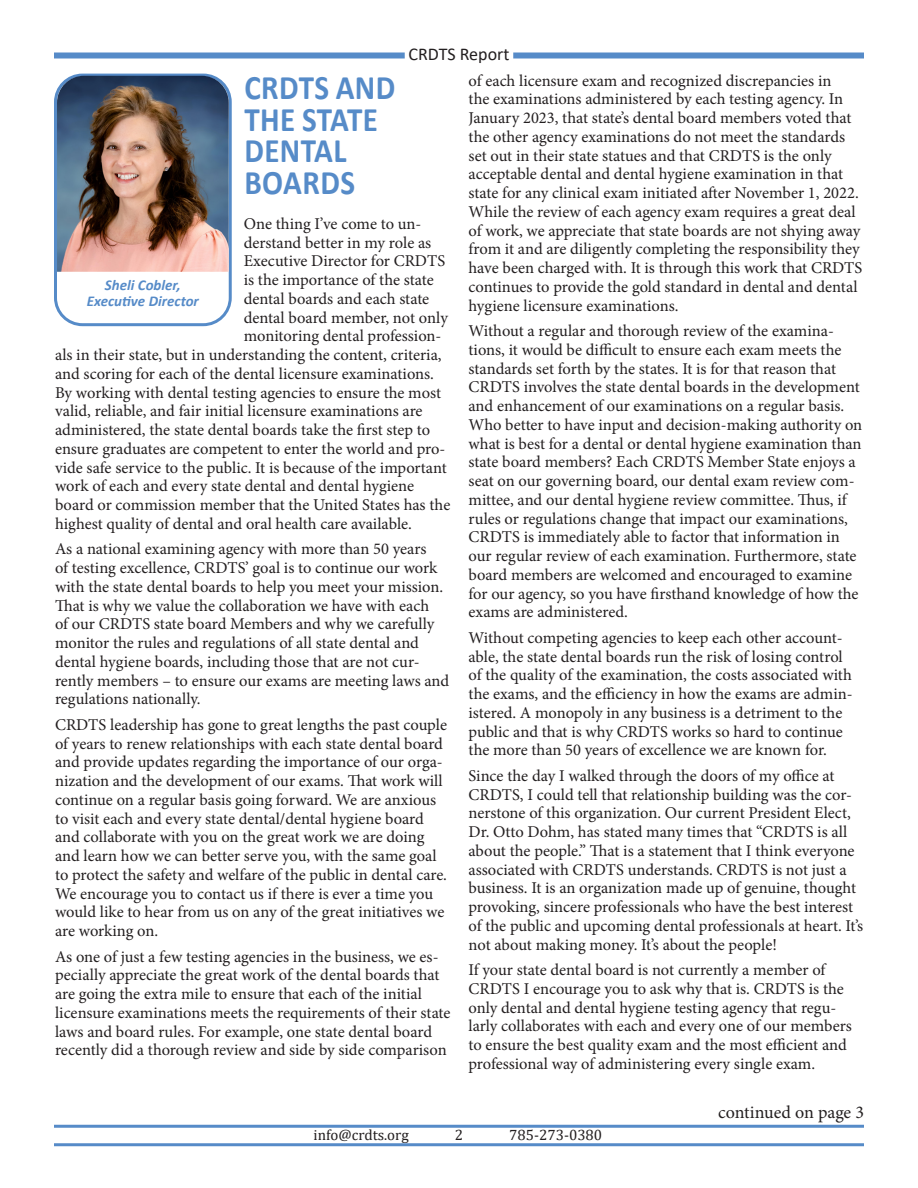
<style>
.page{position:relative;width:918px;height:1188px;background:#fff}
.page>*{position:absolute;margin:0;border:0;box-sizing:border-box;transform-origin:0 0}
.t1{font:700 34.5px/31.5px "Calibri";letter-spacing:.015em;color:#568bc8;scale:.9 1}
.t2{font:18px "Minion Pro";letter-spacing:-.005em;color:#231f20}
.t3{font:18px "Calibri";color:#231f20}
.t4{font:16.5px/18.8px "Minion Pro";letter-spacing:-.005em;color:#231f20}
.t5{font:italic 700 15px/16.5px "Calibri";color:#568bc8;text-align:center}
.t6{font:15px "Cambria";color:#231f20}
</style>
<div class="page">
<div style="left:54px;top:52px;width:810px;height:6px;background:#568bc8"></div>
<div style="left:405px;top:46px;width:108px;height:18px;background:#fff"></div>
<hr style="left:54px;top:1125px;width:810px;height:3px;background:#568bc8">
<hr style="left:54px;top:1143px;width:810px;height:3px;background:#568bc8">
<div style="left:54px;top:74px;width:178px;height:252px;border:3px solid #568bc8;border-radius:27px"></div>
<img style="left:57px;top:76px;width:172px;height:196px">
<p class="t3" style="left:409px;top:42px;width:102px">CRDTS Report</p>
<p class="t1" style="left:244px;top:72px;width:169px">CRDTS AND<br>THE STATE<br>DENTAL<br>BOARDS</p>
<p class="t4" style="left:244px;top:214px;width:179px">One thing I’ve come to un-</p>
<p class="t4" style="left:244px;top:233px;width:189px">derstand better in my role as</p>
<p class="t4" style="left:244px;top:252px;width:203px">Executive Director for CRDTS</p>
<p class="t4" style="left:244px;top:271px;width:192px">is the importance of the state</p>
<p class="t4" style="left:244px;top:289px;width:187px">dental boards and each state</p>
<p class="t4" style="left:244px;top:308px;width:206px">dental board member, not only</p>
<p class="t4" style="left:244px;top:327px;width:199px">monitoring dental profession-</p>
<p class="t4" style="left:55px;top:346px;width:388px">als in their state, but in understanding the content, criteria,</p>
<p class="t4" style="left:55px;top:364px;width:380px">and scoring for each of the dental licensure examinations.</p>
<p class="t4" style="left:55px;top:383px;width:388px">By working with dental testing agencies to ensure the most</p>
<p class="t4" style="left:55px;top:402px;width:369px">valid, reliable, and fair initial licensure examinations are</p>
<p class="t4" style="left:55px;top:421px;width:377px">administered, the state dental boards take the first step to</p>
<p class="t4" style="left:55px;top:439px;width:392px">ensure graduates are competent to enter the world and pro-</p>
<p class="t4" style="left:55px;top:458px;width:393px">vide safe service to the public. It is because of the important</p>
<p class="t4" style="left:55px;top:477px;width:361px">work of each and every state dental and dental hygiene</p>
<p class="t4" style="left:55px;top:496px;width:397px">board or commission member that the United States has the</p>
<p class="t4" style="left:55px;top:514px;width:358px">highest quality of dental and oral health care available.</p>
<p class="t4" style="left:55px;top:540px;width:396px">As a national examining agency with more than 50 years<br>of testing excellence, CRDTS’ goal is to continue our work with the state dental boards to help you meet your mission.<br>That is why we value the collaboration we have with each<br>of our CRDTS state board Members and why we carefully monitor the rules and regulations of all state dental and dental hygiene boards, including those that are not cur&shy;rently members – to ensure our exams are meeting laws and regulations nationally.</p>
<p class="t4" style="left:55px;top:715px;width:394px">CRDTS leadership has gone to great lengths the past couple of years to renew relationships with each state dental board and provide updates regarding the importance of our orga&shy;nization and the development of our exams. That work will continue on a regular basis going forward. We are anxious to visit each and every state dental/dental hygiene board and collaborate with you on the great work we are doing and learn how we can better serve you, with the same goal to protect the safety and welfare of the public in dental care.<br>We encourage you to contact us if there is ever a time you would like to hear from us on any of the great initiatives we are working on.</p>
<p class="t4" style="left:55px;top:947px;width:397px">As one of just a few testing agencies in the business, we es&shy;pecially appreciate the great work of the dental boards that are going the extra mile to ensure that each of the initial licensure examinations meets the requirements of their state laws and board rules. For example, one state dental board recently did a thorough review and side by side comparison</p>
<p class="t5" style="left:87px;top:276px;width:114px">Sheli Cobler,<br>Executive Director</p>
<p class="t4" style="left:469px;top:71px;width:395px">of each licensure exam and recognized discrepancies in<br>the examinations administered by each testing agency. In January 2023, that state’s dental board members voted that the other agency examinations do not meet the standards set out in their state statues and that CRDTS is the only acceptable dental and dental hygiene examination in that state for any clinical exam initiated after November 1, 2022.<br>While the review of each agency exam requires a great deal of work, we appreciate that state boards are not shying away from it and are diligently completing the responsibility they have been charged with. It is through this work that CRDTS continues to provide the gold standard in dental and dental hygiene licensure examinations.</p>
<p class="t4" style="left:469px;top:322px;width:395px">Without a regular and thorough review of the examina&shy;tions, it would be difficult to ensure each exam meets the standards set forth by the states. It is for that reason that CRDTS involves the state dental boards in the development and enhancement of our examinations on a regular basis.<br>Who better to have input and decision-making authority on what is best for a dental or dental hygiene examination than state board members? Each CRDTS Member State enjoys a seat on our governing board, our dental exam review com&shy;mittee, and our dental hygiene review committee. Thus, if rules or regulations change that impact our examinations, CRDTS is immediately able to factor that information in our regular review of each examination. Furthermore, state board members are welcomed and encouraged to examine for our agency, so you have firsthand knowledge of how the exams are administered.</p>
<p class="t4" style="left:469px;top:628px;width:386px">Without competing agencies to keep each other account&shy;able, the state dental boards run the risk of losing control of the quality of the examination, the costs associated with the exams, and the efficiency in how the exams are admin&shy;istered. A monopoly in any business is a detriment to the public and that is why CRDTS works so hard to continue the more than 50 years of excellence we are known for.</p>
<p class="t4" style="left:469px;top:766px;width:396px">Since the day I walked through the doors of my office at CRDTS, I could tell that relationship building was the cor&shy;nerstone of this organization. Our current President Elect, Dr. Otto Dohm, has stated many times that “CRDTS is all about the people.” That is a statement that I think everyone associated with CRDTS understands. CRDTS is not just a business. It is an organization made up of genuine, thought provoking, sincere professionals who have the best interest of the public and upcoming dental professionals at heart. It’s not about making money. It’s about the people!</p>
<p class="t4" style="left:469px;top:961px;width:385px">If your state dental board is not currently a member of CRDTS I encourage you to ask why that is. CRDTS is the only dental and dental hygiene testing agency that regu&shy;larly collaborates with each and every one of our members to ensure the best quality exam and the most efficient and professional way of administering every single exam.</p>
<p class="t2" style="left:718px;top:1101px;width:147px">continued on page 3</p>
<p class="t6" style="left:314px;top:1126px;width:97px">info@crdts.org</p>
<p class="t6" style="left:509px;top:1126px;width:95px">785-273-0380</p>
<p class="t6" style="left:455px;top:1126px;width:10px">2</p>
</div>
